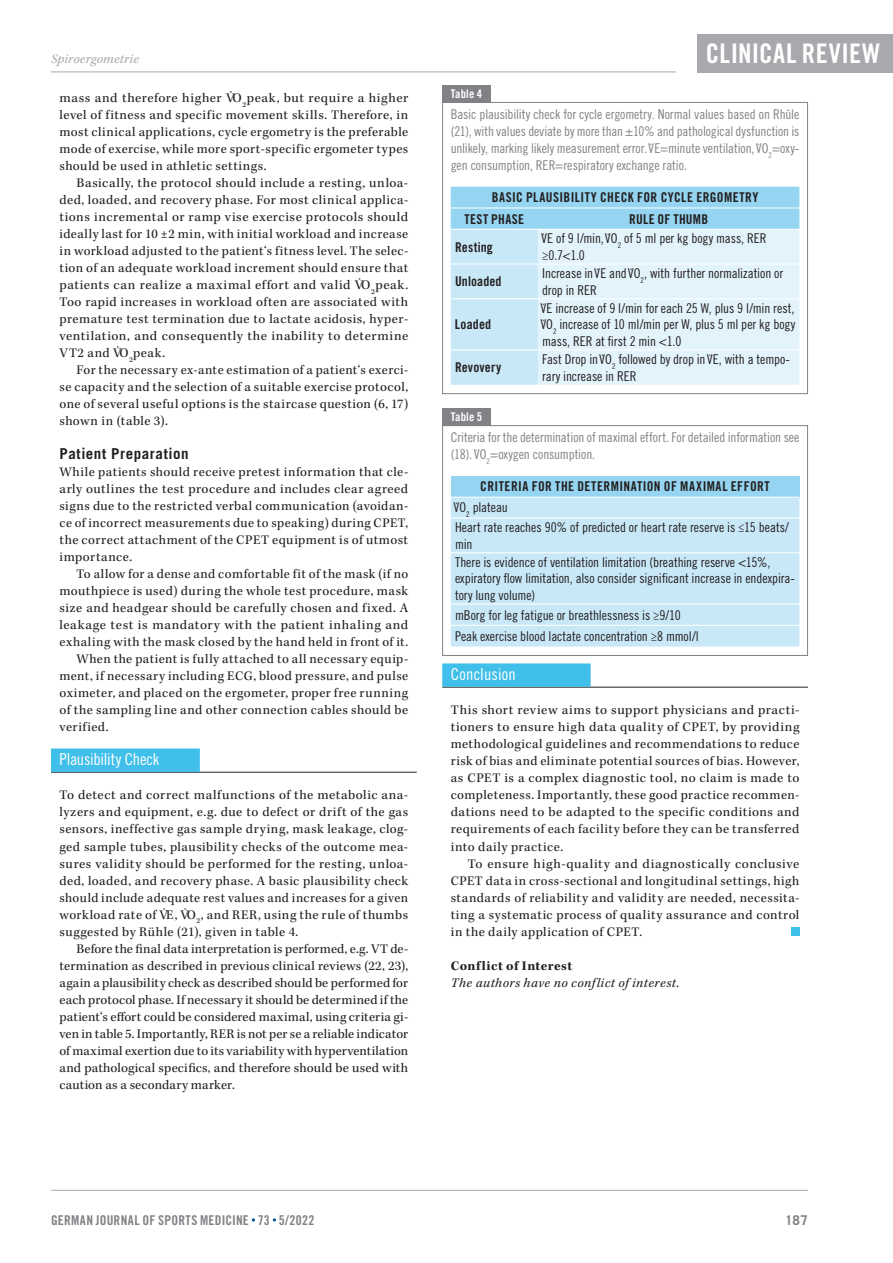
<style>
.page{position:relative;width:893px;height:1263px;background:#fff}
.page>*{position:absolute;margin:0;border:0;box-sizing:border-box;transform-origin:0 0}
.t1{font:27px "Trade Gothic LT Std Bd Cn 20";color:#fff}
.t2{font:16.5px "Trade Gothic LT Std Cn 18";letter-spacing:-.005em;color:#fff}
.t3{font:16.5px "Trade Gothic LT Std Cn 18";letter-spacing:.015em;color:#fff}
.t4{font:700 15px "Trade Gothic LT Std";letter-spacing:.035em;color:#231f20}
.t5{font:13.5px/17px "Kepler Std";letter-spacing:.035em;color:#231f20;text-align:justify}
.t6{font:13.5px/16.5px "Trade Gothic LT Std Cn 18";letter-spacing:-.005em;color:#231f20}
.t7{font:13.5px/17px "Trade Gothic LT Std Cn 18";letter-spacing:-.005em;color:#808285;text-align:justify}
.t8{font:13.5px/21.3px "Trade Gothic LT Std Bd Cn 20";letter-spacing:.025em;color:#231f20}
.t9{font:13.5px "Trade Gothic LT Std Bd Cn 20";letter-spacing:.02em;color:#808285}
.t10{font:italic 13.5px "Kepler Std";letter-spacing:.04em;color:#231f20}
.t11{font:700 13.5px "Kepler Std";letter-spacing:.04em;color:#231f20}
.t12{font:italic 13.5px "Kepler Std";letter-spacing:.015em;color:#a8a9ad}
.t13{font:700 13.5px "Trade Gothic LT Std";color:#808285}
.t14{font:12px "Trade Gothic LT Std Bd Cn 20";letter-spacing:.015em;color:#fff}
</style>
<div class="page">
<div style="left:697px;top:34px;width:196px;height:38px;background:#a8a9ad"></div>
<hr style="left:51px;top:72px;width:625px;height:1px;background:#a8a9ad">
<hr style="left:51px;top:1190px;width:757px;height:1px;background:#a8a9ad">
<hr style="left:51px;top:772px;width:366px;height:1px;background:#231f20">
<div style="left:51px;top:748px;width:149px;height:24px;background:#3fbfe9"></div>
<hr style="left:442px;top:687px;width:366px;height:1px;background:#231f20">
<div style="left:442px;top:663px;width:149px;height:24px;background:#3fbfe9"></div>
<div style="left:791px;top:927px;width:8px;height:8px;background:#3fbfe9"></div>
<svg style="left:451px;top:187px;width:348px;height:198px;background:#cdeaf8"></svg>
<hr style="left:451px;top:229px;width:87px;height:1px;background:#fff">
<hr style="left:538px;top:229px;width:261px;height:1px;background:#fff">
<hr style="left:451px;top:264px;width:87px;height:1px;background:#fff">
<hr style="left:538px;top:264px;width:261px;height:1px;background:#fff">
<hr style="left:451px;top:298px;width:87px;height:1px;background:#fff">
<hr style="left:538px;top:298px;width:261px;height:1px;background:#fff">
<hr style="left:451px;top:350px;width:87px;height:1px;background:#fff">
<hr style="left:538px;top:350px;width:261px;height:1px;background:#fff">
<hr style="left:451px;top:208px;width:87px;height:1px;background:#fff">
<hr style="left:538px;top:208px;width:261px;height:1px;background:#fff">
<div style="left:442px;top:102px;width:366px;height:292px;border:1px solid #808285"></div>
<div style="left:442px;top:85px;width:49px;height:17px;background:#808285"></div>
<div style="left:451px;top:476px;width:348px;height:21px;background:#95d5f1"></div>
<div style="left:451px;top:498px;width:348px;height:149px;background:#c9e8f7"></div>
<hr style="left:451px;top:518px;width:348px;height:1px;background:#fff">
<hr style="left:451px;top:552px;width:348px;height:1px;background:#fff">
<hr style="left:451px;top:604px;width:348px;height:1px;background:#fff">
<hr style="left:451px;top:625px;width:348px;height:1px;background:#fff">
<div style="left:442px;top:425px;width:366px;height:231px;border:1px solid #808285"></div>
<div style="left:442px;top:408px;width:49px;height:17px;background:#808285"></div>
<p class="t12" style="left:51px;top:51px;width:90px">Spiroergometrie</p>
<p class="t5" style="left:60px;top:90px;width:350px">mass and therefore higher V˙O<sub>2</sub>peak, but require a higher level of fitness and specific movement skills. Therefore, in most clinical applications, cycle ergometry is the preferable mode of exercise, while more sport-specific ergometer types should be used in athletic settings.</p>
<p class="t5" style="left:60px;top:175px;width:350px;text-indent:17px">Basically, the protocol should include a resting, unloa&shy;ded, loaded, and recovery phase. For most clinical applica&shy;tions incremental or ramp vise exercise protocols should ideally last for 10 ±2 min, with initial workload and increase in workload adjusted to the patient‘s fitness level. The selec&shy;tion of an adequate workload increment should ensure that patients can realize a maximal effort and valid V˙O<sub>2</sub>peak.<br>Too rapid increases in workload often are associated with premature test termination due to lactate acidosis, hyper&shy;ventilation, and consequently the inability to determine VT2 and V˙O<sub>2</sub>peak.</p>
<p class="t5" style="left:60px;top:362px;width:350px;text-indent:17px">For the necessary ex-ante estimation of a patient‘s exerci&shy;se capacity and the selection of a suitable exercise protocol, one of several useful options is the staircase question (6, 17) shown in (table 3).</p>
<p class="t4" style="left:60px;top:445px;width:131px">Patient Preparation</p>
<p class="t5" style="left:60px;top:464px;width:350px">While patients should receive pretest information that cle&shy;arly outlines the test procedure and includes clear agreed signs due to the restricted verbal communication (avoidan&shy;ce of incorrect measurements due to speaking) during CPET, the correct attachment of the CPET equipment is of utmost importance.</p>
<p class="t5" style="left:77px;top:566px;width:333px">To allow for a dense and comfortable fit of the mask (if no</p>
<p class="t5" style="left:60px;top:583px;width:350px">mouthpiece is used) during the whole test procedure, mask</p>
<p class="t5" style="left:60px;top:600px;width:350px">size and headgear should be carefully chosen and fixed. A</p>
<p class="t5" style="left:60px;top:617px;width:350px">leakage test is mandatory with the patient inhaling and</p>
<p class="t5" style="left:60px;top:634px;width:350px">exhaling with the mask closed by the hand held in front of it.</p>
<p class="t5" style="left:77px;top:651px;width:333px">When the patient is fully attached to all necessary equip-</p>
<p class="t5" style="left:60px;top:668px;width:350px">ment, if necessary including ECG, blood pressure, and pulse</p>
<p class="t5" style="left:60px;top:685px;width:350px">oximeter, and placed on the ergometer, proper free running</p>
<p class="t5" style="left:60px;top:702px;width:350px">of the sampling line and other connection cables should be</p>
<p class="t5" style="left:60px;top:719px;width:51px">verified.</p>
<p class="t2" style="left:60px;top:750px;width:101px">Plausibility Check</p>
<p class="t5" style="left:60px;top:787px;width:350px">To detect and correct malfunctions of the metabolic ana&shy;lyzers and equipment, e.g. due to defect or drift of the gas sensors, ineffective gas sample drying, mask leakage, clog&shy;ged sample tubes, plausibility checks of the outcome mea&shy;sures validity should be performed for the resting, unloa&shy;ded, loaded, and recovery phase. A basic plausibility check should include adequate rest values and increases for a given workload rate of V˙E, V˙O<sub>2</sub>, and RER, using the rule of thumbs suggested by Rühle (21), given in table 4.</p>
<p class="t5" style="left:60px;top:940px;width:350px;text-indent:17px">Before the final data interpretation is performed, e.g. VT de&shy;termination as described in previous clinical reviews (22, 23), again a plausibility check as described should be performed for each protocol phase. If necessary it should be determined if the patient‘s effort could be considered maximal, using criteria gi&shy;ven in table 5. Importantly, RER is not per se a reliable indicator of maximal exertion due to its variability with hyperventilation and pathological specifics, and therefore should be used with caution as a secondary marker.</p>
<p class="t14" style="left:451px;top:86px;width:33px">Table 4</p>
<h1 class="t1" style="left:706px;top:37px;width:26px">Clinical</h1>
<h1 class="t1" style="left:802px;top:37px;width:28px">Review</h1>
<p class="t7" style="left:451px;top:106px;width:350px">Basic plausibility check for cycle ergometry. Normal values based on Rhüle (21), with values deviate by more than ±10% and pathological dysfunction is unlikely, marking likely measurement error. ˙VE=minute ventilation, ˙VO<sub>2</sub>=oxy&shy;gen consumption, RER=respiratory exchange ratio.</p>
<p class="t8" style="left:464px;top:187px;width:295px;text-indent:27px">BASIC PLAUSIBILITY CHECK FOR CYCLE ERGOMETRY<br>TEST PHASE</p>
<p class="t8" style="left:629px;top:208px;width:80px">RULE OF THUMB</p>
<p class="t8" style="left:455px;top:236px;width:39px">Resting</p>
<p class="t6" style="left:541px;top:230px;width:227px">˙VE of 9 l/min, ˙VO<sub>2</sub> of 5 ml per kg bogy mass, RER ≥0.7&lt;1.0</p>
<p class="t8" style="left:455px;top:271px;width:48px">Unloaded</p>
<p class="t6" style="left:542px;top:265px;width:243px">Increase in ˙VE and ˙VO<sub>2</sub>, with further normalization or drop in RER</p>
<p class="t8" style="left:455px;top:314px;width:38px">Loaded</p>
<p class="t6" style="left:540px;top:300px;width:256px;text-align:justify">˙VE increase of 9 l/min for each 25 W, plus 9 l/min rest, ˙VO<sub>2</sub> increase of 10 ml/min per W, plus 5 ml per kg bogy mass, RER at first 2 min &lt;1.0</p>
<p class="t8" style="left:455px;top:357px;width:48px">Revovery</p>
<p class="t6" style="left:542px;top:351px;width:249px">Fast Drop in ˙VO<sub>2</sub> followed by drop in ˙VE, with a tempo&shy;rary increase in RER</p>
<p class="t14" style="left:451px;top:409px;width:33px">Table 5</p>
<p class="t7" style="left:451px;top:429px;width:350px">Criteria for the determination of maximal effort. For detailed information see (18). ˙VO<sub>2</sub>=oxygen consumption.</p>
<p class="t8" style="left:480px;top:476px;width:291px">CRITERIA FOR THE DETERMINATION OF MAXIMAL EFFORT</p>
<p class="t6" style="left:453px;top:497px;width:337px;line-height:19.8px">V˙O<sub>2</sub> plateau<br>Heart rate reaches 90% of predicted or heart rate reserve is ≤15 beats/</p>
<p class="t6" style="left:455px;top:534px;width:317px;line-height:18.3px">min<br>There is evidence of ventilation limitation (breathing reserve &lt;15%,</p>
<p class="t6" style="left:455px;top:570px;width:341px">expiratory flow limitation, also consider significant increase in endexpira&shy;tory lung volume)</p>
<p class="t6" style="left:455px;top:604px;width:245px;line-height:21.3px">mBorg for leg fatigue or breathlessness is ≥9/10<br>Peak exercise blood lactate concentration ≥8 mmol/l</p>
<p class="t3" style="left:451px;top:665px;width:67px">Conclusion</p>
<p class="t5" style="left:451px;top:702px;width:350px">This short review aims to support physicians and practi&shy;tioners to ensure high data quality of CPET, by providing methodological guidelines and recommendations to reduce risk of bias and eliminate potential sources of bias. However, as CPET is a complex diagnostic tool, no claim is made to completeness. Importantly, these good practice recommen&shy;dations need to be adapted to the specific conditions and requirements of each facility before they can be transferred into daily practice.</p>
<p class="t5" style="left:451px;top:855px;width:350px;text-indent:17px">To ensure high-quality and diagnostically conclusive CPET data in cross-sectional and longitudinal settings, high standards of reliability and validity are needed, necessita&shy;ting a systematic process of quality assurance and control in the daily application of CPET.</p>
<p class="t11" style="left:451px;top:958px;width:123px">Conflict of Interest</p>
<p class="t10" style="left:451px;top:975px;width:230px">The authors have no conflict of interest.</p>
<p class="t9" style="left:51px;top:1212px;width:265px">GERMAN JOURNAL OF SPORTS MEDICINE 73 5/2022</p>
<p class="t13" style="left:785px;top:1211px;width:24px">187</p>
</div>
